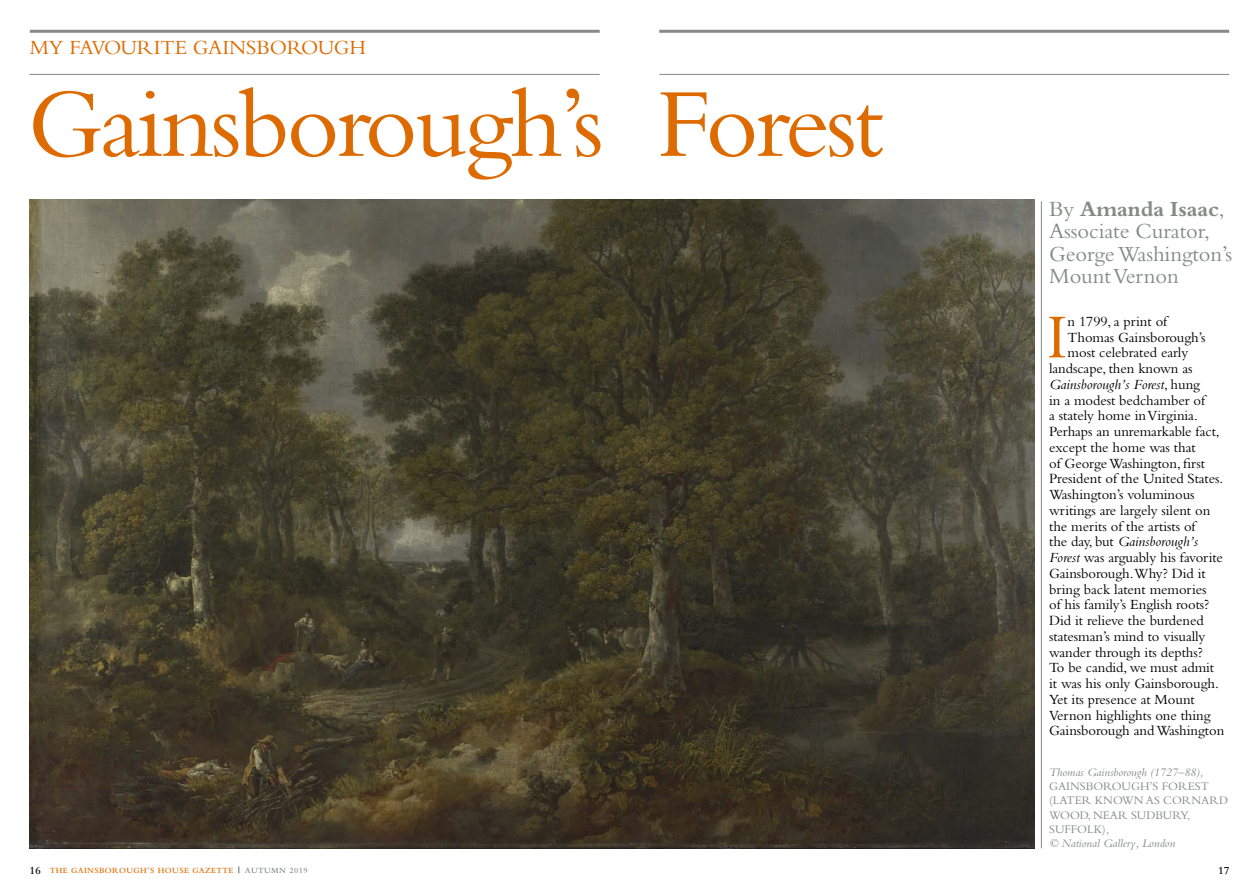
<style>
.page{position:relative;width:1259px;height:893px;background:#fff}
.page>*{position:absolute;margin:0;border:0;box-sizing:border-box;transform-origin:0 0}
.t1{font:102px "Bembo";letter-spacing:-.03em;color:#de6b02}
.t2{font:65.25px "Bembo";color:#de6b02}
.t3{font:22.5px/22.5px "Bembo";letter-spacing:-.005em;color:#858a86}
.t4{font:700 22.5px "M Bembo";letter-spacing:-.005em;color:#858a86}
.t5{font:21px "Bembo";letter-spacing:-.005em;color:#de6b02}
.t6{font:14.7px/15.8px "Bembo";letter-spacing:-.005em;color:#000}
.t7{font:italic 14.7px "M Bembo";letter-spacing:-.005em;color:#000}
.t8{font:12px/14.2px "Bembo";color:#858a86}
.t9{font:italic 12px "M Bembo";color:#858a86}
.t10{font:600 11.25px "M Bembo";color:#000}
.t11{font:600 8.25px "M Bembo";letter-spacing:.05em;color:#de6b02}
.s1{font-family:"Bembo";font-weight:400}
.s2{font-family:"Bembo";font-style:normal}
.s3{font-family:"M Bembo";font-style:italic}
.s4{font-size:11.25px;color:#000}
.s5{color:#000}
.s6{color:#858a86}
</style>
<div class="page">
<hr style="left:659px;top:74px;width:570px;height:1px;background:#858a86">
<hr style="left:29px;top:74px;width:571px;height:1px;background:#858a86">
<hr style="left:30px;top:30px;width:570px;height:3px;background:#858a86">
<hr style="left:659px;top:30px;width:570px;height:3px;background:#858a86">
<hr style="left:1041px;top:201px;width:1px;height:647px;background:#858a86">
<img style="left:30px;top:200px;width:1004px;height:648px">
<h3 class="t5" style="left:30px;top:36px;width:338px">MY FAVOURITE GAINSBOROUGH</h3>
<h1 class="t1" style="left:27px;top:64px;width:857px">Gainsborough’s Forest</h1>
<h3 class="t4" style="left:1049px;top:196px;width:177px"><span class="s1">By</span> Amanda Isaac<span class="s1">,</span></h3>
<h3 class="t3" style="left:1049px;top:219px;width:185px">Associate Curator,<br>George Washington’s<br>Mount Vernon</h3>
<h2 class="t2" style="left:1046px;top:299px;width:23px">I</h2>
<p class="t6" style="left:1067px;top:313px;width:101px">n 1799, a print of</p>
<p class="t6" style="left:1067px;top:329px;width:139px">Thomas Gainsborough’s</p>
<p class="t6" style="left:1067px;top:345px;width:122px">most celebrated early</p>
<p class="t6" style="left:1049px;top:360px;width:145px">landscape, then known as</p>
<p class="t7" style="left:1049px;top:376px;width:152px">Gainsborough’s Forest<span class="s2">, hung</span></p>
<p class="t6" style="left:1049px;top:392px;width:176px">in a modest bedchamber of<br>a stately home in Virginia.<br>Perhaps an unremarkable fact, except the home was that<br>of George Washington, first<br>President of the United States.<br>Washington’s voluminous writings are largely silent on the merits of the artists of</p>
<p class="t7" style="left:1049px;top:534px;width:151px"><span class="s2">the day, but</span> Gainsborough’s</p>
<p class="t6" style="left:1049px;top:549px;width:177px"><span class="s3">Forest</span> was arguably his favorite<br>Gainsborough.Why? Did it bring back latent memories<br>of his family’s English roots?<br>Did it relieve the burdened statesman’s mind to visually wander through its depths?<br>To be candid, we must admit it was his only Gainsborough.<br>Yet its presence at Mount<br>Vernon highlights one thing<br>Gainsborough and Washington</p>
<p class="t9" style="left:1049px;top:766px;width:156px">Thomas Gainsborough (1727–88),</p>
<p class="t8" style="left:1049px;top:779px;width:180px">GAINSBOROUGH’S FOREST (LATER KNOWN AS CORNARD<br>WOOD, NEAR SUDBURY,<br>SUFFOLK)<span class="s3">,</span></p>
<p class="t9" style="left:1049px;top:837px;width:128px">© National Gallery, London</p>
<p class="t11" style="left:29px;top:866px;width:280px"><span class="s4">16</span> THE GAINSBOROUGH’S HOUSE GAZETTE <span class="s5">|</span> <span class="s6">AUTUMN 2019</span></p>
<p class="t10" style="left:1218px;top:864px;width:13px">17</p>
</div>
